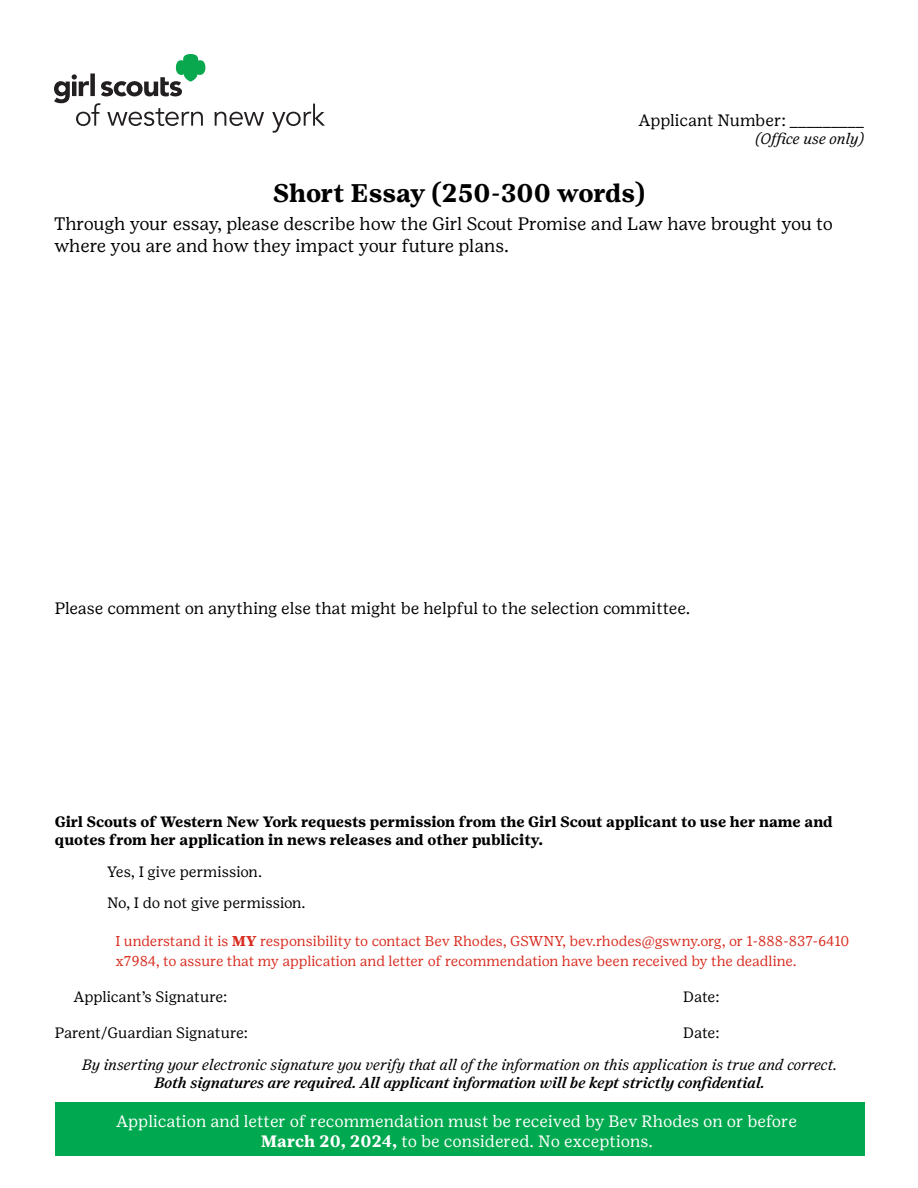
<style>
.page{position:relative;width:918px;height:1188px;background:#fff}
.page>*{position:absolute;margin:0;border:0;box-sizing:border-box;transform-origin:0 0}
.t1{font:700 25.5px "Girl Scout Text";color:#000}
.t2{font:18px/21.6px "Girl Scout Text";letter-spacing:-.01em;color:#000}
.t3{font:16.5px/19.8px "Girl Scout Text";color:#fff;text-align:center}
.t4{font:16.5px "Girl Scout Text";color:#000}
.t5{font:700 15px/18px "Girl Scout Text";color:#000}
.t6{font:italic 15px "Girl Scout Text";color:#000}
.t7{font:15px/31.5px "Girl Scout Text";color:#000}
.t8{font:italic 500 15px "Girl Scout Text";color:#000}
.t9{font:14.25px/20px "Girl Scout Text";color:#d82c20}
.s1{font-weight:700}
</style>
<div class="page">
<svg style="left:54px;top:54px;width:151px;height:72px"></svg>
<svg style="left:215px;top:112px;width:49px;height:14px"></svg>
<svg style="left:272px;top:104px;width:53px;height:29px"></svg>
<div style="left:55px;top:1103px;width:810px;height:53px;background:#00a94f"></div>
<p class="t4" style="left:639px;top:110px;width:227px">Applicant Number: _________</p>
<p class="t6" style="left:756px;top:130px;width:110px">(Office use only)</p>
<h1 class="t1" style="left:273px;top:177px;width:374px">Short Essay (250-300 words)</h1>
<p class="t2" style="left:54px;top:213px;width:780px">Through your essay, please describe how the Girl Scout Promise and Law have brought you to where you are and how they impact your future plans.</p>
<p class="t4" style="left:55px;top:599px;width:637px">Please comment on anything else that might be helpful to the selection committee.</p>
<p class="t5" style="left:55px;top:813px;width:780px">Girl Scouts of Western New York requests permission from the Girl Scout applicant to use her name and quotes from her application in news releases and other publicity.</p>
<p class="t7" style="left:107px;top:855px;width:200px">Yes, I give permission.<br>No, I do not give permission.</p>
<p class="t9" style="left:116px;top:930px;width:735px">I understand it is <span class="s1">MY</span> responsibility to contact Bev Rhodes, GSWNY, bev.rhodes@gswny.org, or 1-888-837-6410 x7984, to assure that my application and letter of recommendation have been received by the deadline.</p>
<p class="t7" style="left:74px;top:981px;width:155px">Applicant’s Signature:</p>
<p class="t7" style="left:683px;top:981px;width:38px">Date:</p>
<p class="t7" style="left:55px;top:1017px;width:195px">Parent/Guardian Signature:</p>
<p class="t7" style="left:683px;top:1017px;width:38px">Date:</p>
<p class="t6" style="left:82px;top:1056px;width:757px">By inserting your electronic signature you verify that all of the information on this application is true and correct.</p>
<p class="t8" style="left:154px;top:1074px;width:612px">Both signatures are required. All applicant information will be kept strictly confidential.</p>
<p class="t3" style="left:117px;top:1111px;width:682px">Application and letter of recommendation must be received by Bev Rhodes on or before<br><span class="s1">March 20, 2024,</span> to be considered. No exceptions.</p>
</div>
